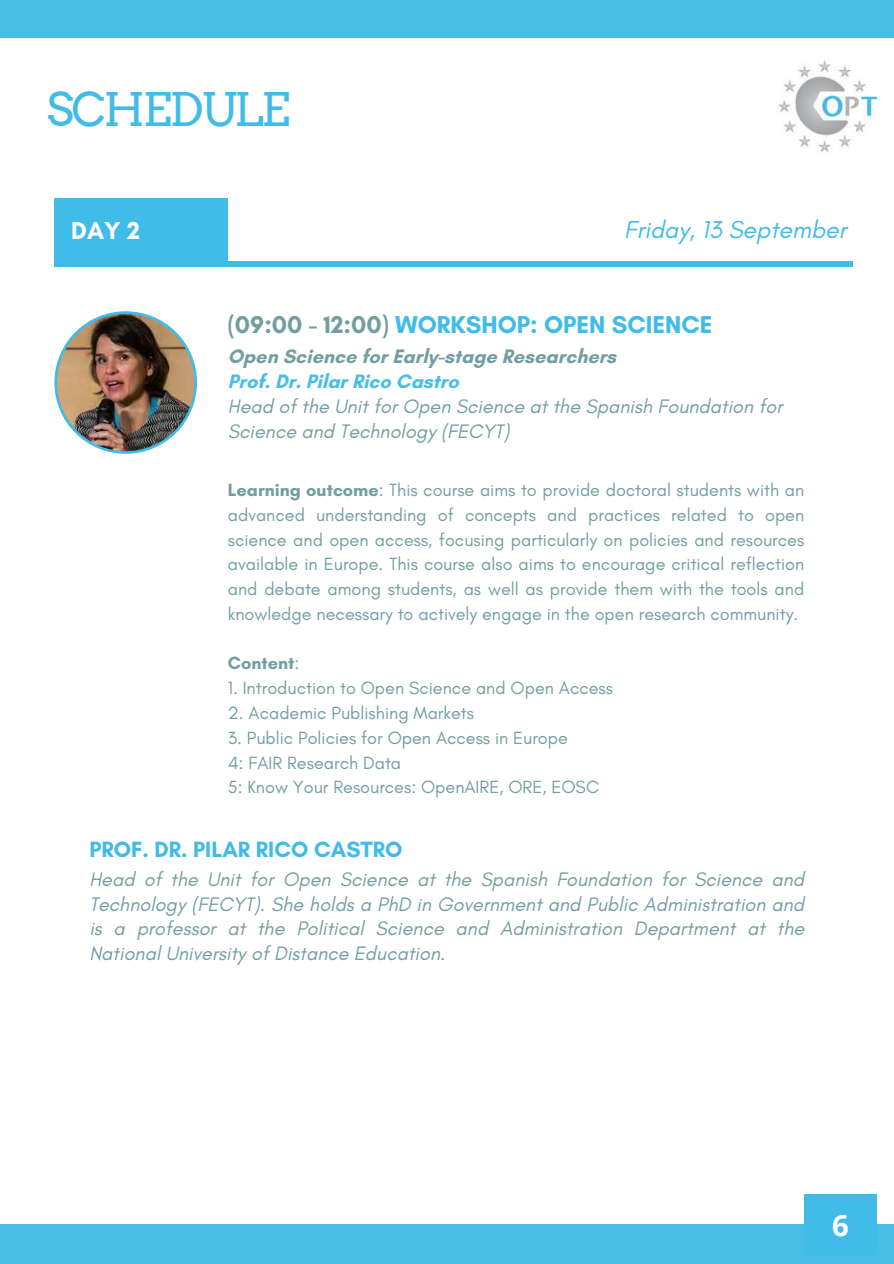
<style>
.page{position:relative;width:894px;height:1264px;background:#fff}
.page>*{position:absolute;margin:0;border:0;box-sizing:border-box;transform-origin:0 0}
.t1{font:46.35px "Arvo";letter-spacing:-.05em;color:#41bbe8}
.t2{font:700 29.25px "Open Sans";color:#fff}
.t3{font:italic 24.9px "Glacial Indifference";color:#41bbe8}
.t4{font:700 24.9px "Glacial Indifference";color:#fff}
.t5{font:700 24.75px "Glacial Indifference";color:#41bbe8}
.t6{font:700 22.5px "Glacial Indifference";color:#41bbe8}
.t7{font:italic 19.8px/24.8px "Glacial Indifference";color:#729ea1}
.t8{font:700 19.8px "Glacial Indifference";color:#729ea1}
.t9{font:700 19.8px "Glacial Indifference";color:#47bde8}
.t10{font:18px/24.8px "Glacial Indifference";color:#729ea1;text-align:justify}
.t11{font:700 18px "Glacial Indifference";color:#729ea1}
.s1{color:#729ea1}
.s2{font-weight:700}
.s3{font-weight:400}
</style>
<div class="page">
<div style="left:0;top:0;width:893px;height:38px;background:#47bde8"></div>
<div style="left:0;top:1224px;width:893px;height:39px;background:#47bde8"></div>
<div style="left:804px;top:1194px;width:72px;height:60px;background:#41bbe8"></div>
<div style="left:54px;top:261px;width:799px;height:5px;background:#41bbe8"></div>
<div style="left:54px;top:198px;width:174px;height:68px;background:#41bbe8"></div>
<img style="left:778px;top:60px;width:102px;height:93px">
<svg style="left:54px;top:311px;width:143px;height:143px"></svg>
<img style="left:57px;top:314px;width:137px;height:137px;border-radius:50%">
<h1 class="t1" style="left:46px;top:81px;width:245px">SCHEDULE</h1>
<h3 class="t4" style="left:71px;top:215px;width:70px">DAY 2</h3>
<h3 class="t3" style="left:624px;top:214px;width:224px">Friday, 13 September</h3>
<h3 class="t5" style="left:228px;top:309px;width:486px"><span class="s1">(09:00 - 12:00)</span> WORKSHOP: OPEN SCIENCE</h3>
<p class="t8" style="left:228px;top:344px;width:390px">Open Science for Early-stage Researchers</p>
<p class="t9" style="left:228px;top:369px;width:232px">Prof. Dr. Pilar Rico Castro</p>
<p class="t7" style="left:228px;top:393px;width:556px">Head of the Unit for Open Science at the Spanish Foundation for<br>Science and Technology (FECYT)</p>
<p class="t10" style="left:228px;top:477px;width:577px"><span class="s2">Learning outcome</span>: This course aims to provide doctoral students with an advanced understanding of concepts and practices related to open science and open access, focusing particularly on policies and resources available in Europe. This course also aims to encourage critical reflection and debate among students, as well as provide them with the tools and knowledge necessary to actively engage in the open research community.</p>
<p class="t11" style="left:228px;top:652px;width:73px">Content<span class="s3">:</span></p>
<p class="t10" style="left:228px;top:675px;width:386px">1. Introduction to Open Science and Open Access</p>
<p class="t10" style="left:228px;top:700px;width:248px">2. Academic Publishing Markets</p>
<p class="t10" style="left:228px;top:725px;width:372px;text-align:left">3. Public Policies for Open Access in Europe<br>4: FAIR Research Data<br>5: Know Your Resources: OpenAIRE, ORE, EOSC</p>
<p class="t6" style="left:89px;top:835px;width:314px">PROF. DR. PILAR RICO CASTRO</p>
<p class="t7" style="left:89px;top:866px;width:716px;text-align:justify">Head of the Unit for Open Science at the Spanish Foundation for Science and Technology (FECYT). She holds a PhD in Government and Public Administration and is a professor at the Political Science and Administration Department at the National University of Distance Education.</p>
<h2 class="t2" style="left:832px;top:1204px;width:18px">6</h2>
</div>
